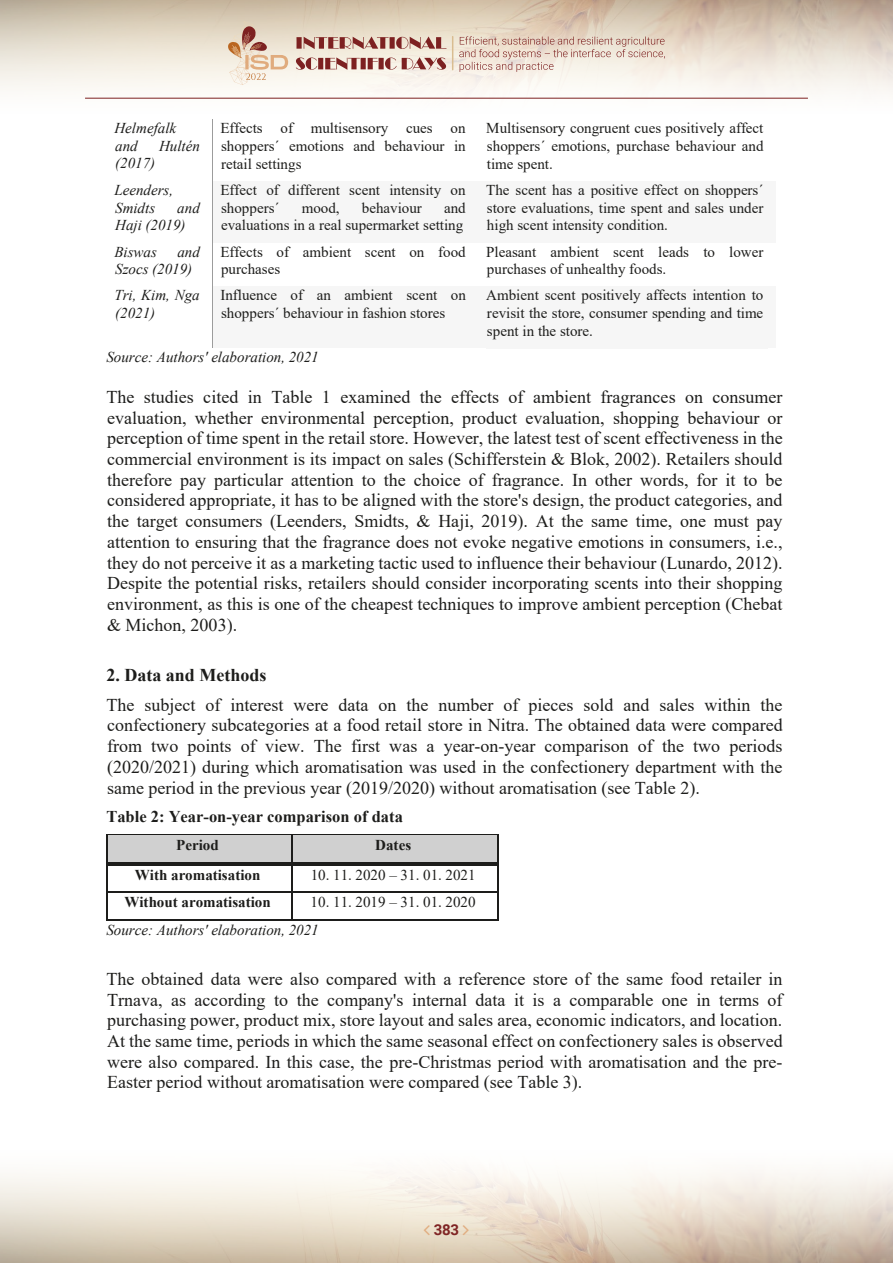
<style>
.page{position:relative;width:893px;height:1263px;background:#fff}
.page>*{position:absolute;margin:0;border:0;box-sizing:border-box;transform-origin:0 0}
.t1{font:18px/20.7px "Times New Roman";color:#1d1d1b;text-align:justify}
.t2{font:700 16.5px "Times New Roman";color:#1d1d1b}
.t3{font:15px/17.7px "Times New Roman";color:#1d1d1b;text-align:justify}
.t4{font:italic 15px/17.7px "Times New Roman";color:#1d1d1b}
.t5{font:700 15px "Times New Roman";color:#1d1d1b}
.t6{font:700 15px "Roboto";color:#802525}
.s1{font-weight:700}
.s2{font-style:normal}
</style>
<div class="page">
<hr style="left:85px;top:98px;width:723px;height:1px;background:#7d2121">
<svg style="left:228px;top:21px;width:60px;height:64px;background:#e3cdba"></svg>
<svg style="left:296px;top:57px;width:150px;height:13px;background:#c0938d"></svg>
<svg style="left:296px;top:36px;width:151px;height:13px;background:#bd9086"></svg>
<svg style="left:459px;top:36px;width:206px;height:36px;background:#e3d1c5"></svg>
<hr style="left:452px;top:37px;width:1px;height:33px;background:#d9bd91">
<hr style="left:212px;top:119px;width:1px;height:62px;background:#9c9c9c">
<div style="left:212px;top:181px;width:266px;height:61px;background:#f6f6f6"></div>
<div style="left:478px;top:181px;width:298px;height:61px;background:#f6f6f6"></div>
<hr style="left:212px;top:181px;width:1px;height:61px;background:#9c9c9c">
<hr style="left:212px;top:242px;width:1px;height:44px;background:#9c9c9c">
<div style="left:212px;top:286px;width:266px;height:62px;background:#f6f6f6"></div>
<div style="left:478px;top:286px;width:298px;height:62px;background:#f6f6f6"></div>
<hr style="left:212px;top:286px;width:1px;height:62px;background:#9c9c9c">
<div style="left:108px;top:836px;width:184px;height:26px;background:#d0d0d0"></div>
<div style="left:293px;top:836px;width:205px;height:26px;background:#d0d0d0"></div>
<hr style="left:106px;top:834px;width:186px;height:2px;background:#1d1d1b">
<hr style="left:293px;top:834px;width:205px;height:2px;background:#1d1d1b">
<hr style="left:106px;top:836px;width:2px;height:26px;background:#1d1d1b">
<hr style="left:108px;top:862px;width:184px;height:3px;background:#1d1d1b">
<hr style="left:292px;top:862px;width:206px;height:3px;background:#1d1d1b">
<hr style="left:106px;top:865px;width:2px;height:27px;background:#1d1d1b">
<hr style="left:108px;top:892px;width:184px;height:1px;background:#1d1d1b">
<hr style="left:293px;top:892px;width:205px;height:1px;background:#1d1d1b">
<hr style="left:106px;top:893px;width:2px;height:28px;background:#1d1d1b">
<hr style="left:106px;top:919px;width:186px;height:2px;background:#1d1d1b">
<svg style="left:292px;top:834px;width:1px;height:87px"></svg>
<hr style="left:293px;top:919px;width:205px;height:2px;background:#1d1d1b">
<svg style="left:498px;top:834px;width:1px;height:87px"></svg>
<svg style="left:424px;top:1225px;width:6px;height:10px"></svg>
<svg style="left:463px;top:1225px;width:6px;height:10px"></svg>
<p class="t4" style="left:114px;top:119px;width:63px">Helmefalk and</p>
<p class="t4" style="left:159px;top:137px;width:42px">Hultén</p>
<p class="t4" style="left:115px;top:154px;width:42px">(2017)</p>
<p class="t4" style="left:114px;top:181px;width:60px">Leenders,<br>Smidts</p>
<p class="t4" style="left:115px;top:198px;width:86px;text-indent:62px">and<br>Haji (2019)</p>
<p class="t3" style="left:220px;top:119px;width:247px">Effects of multisensory cues on shoppers´ emotions and behaviour in retail settings</p>
<p class="t3" style="left:486px;top:119px;width:279px">Multisensory congruent cues positively affect shoppers´ emotions, purchase behaviour and time spent.</p>
<p class="t3" style="left:220px;top:180px;width:247px">Effect of different scent intensity on shoppers´</p>
<p class="t3" style="left:221px;top:198px;width:246px;text-align:right">and<br>evaluations in a real supermarket setting</p>
<p class="t3" style="left:302px;top:198px;width:39px">mood,</p>
<p class="t3" style="left:362px;top:198px;width:62px">behaviour</p>
<p class="t3" style="left:486px;top:180px;width:279px">The scent has a positive effect on shoppers´ store evaluations, time spent and sales under high scent intensity condition.</p>
<p class="t4" style="left:115px;top:242px;width:86px;text-indent:62px">and<br>Szocs (2019)</p>
<p class="t3" style="left:220px;top:242px;width:247px">Effects of ambient scent on food purchases</p>
<p class="t3" style="left:486px;top:242px;width:279px">Pleasant ambient scent leads to lower purchases of unhealthy foods.</p>
<p class="t4" style="left:114px;top:286px;width:87px">Tri, Kim, Nga (2021)</p>
<p class="t3" style="left:220px;top:286px;width:247px">Influence of an ambient scent on shoppers´ behaviour in fashion stores</p>
<p class="t3" style="left:486px;top:286px;width:279px">Ambient scent positively affects intention to revisit the store, consumer spending and time spent in the store.</p>
<p class="t4" style="left:106px;top:348px;width:214px">Source: Authors' elaboration, 2021</p>
<p class="t1" style="left:106px;top:386px;width:678px">The studies cited in Table 1 examined the effects of ambient fragrances on consumer evaluation, whether environmental perception, product evaluation, shopping behaviour or perception of time spent in the retail store. However, the latest test of scent effectiveness in the commercial environment is its impact on sales (Schifferstein &amp; Blok, 2002). Retailers should therefore pay particular attention to the choice of fragrance. In other words, for it to be considered appropriate, it has to be aligned with the store's design, the product categories, and the target consumers (Leenders, Smidts, &amp; Haji, 2019). At the same time, one must pay attention to ensuring that the fragrance does not evoke negative emotions in consumers, i.e., they do not perceive it as a marketing tactic used to influence their behaviour (Lunardo, 2012).<br>Despite the potential risks, retailers should consider incorporating scents into their shopping environment, as this is one of the cheapest techniques to improve ambient perception (Chebat &amp; Michon, 2003).</p>
<p class="t1" style="left:106px;top:660px;width:678px;line-height:29.5px"><span class="s1">2. Data and Methods<br></span>The subject of interest were data on the number of pieces sold and sales within the</p>
<p class="t1" style="left:107px;top:714px;width:677px">confectionery subcategories at a food retail store in Nitra. The obtained data were compared from two points of view. The first was a year-on-year comparison of the two periods (2020/2021) during which aromatisation was used in the confectionery department with the same period in the previous year (2019/2020) without aromatisation (see Table 2).</p>
<p class="t2" style="left:106px;top:804px;width:298px">Table 2: Year-on-year comparison of data</p>
<p class="t5" style="left:176px;top:834px;width:44px">Period</p>
<p class="t5" style="left:375px;top:834px;width:37px">Dates</p>
<p class="t5" style="left:135px;top:864px;width:127px">With aromatisation</p>
<p class="t3" style="left:311px;top:865px;width:166px">10. 11. 2020 – 31. 01. 2021</p>
<p class="t5" style="left:124px;top:891px;width:148px">Without aromatisation</p>
<p class="t4" style="left:114px;top:242px;width:44px">Biswas</p>
<p class="t4" style="left:106px;top:888px;width:371px;line-height:27.8px;text-indent:204px"><span class="s2">10. 11. 2019 – 31. 01. 2020<br></span>Source: Authors' elaboration, 2021</p>
<p class="t1" style="left:106px;top:968px;width:678px">The obtained data were also compared with a reference store of the same food retailer in Trnava, as according to the company's internal data it is a comparable one in terms of purchasing power, product mix, store layout and sales area, economic indicators, and location.<br>At the same time, periods in which the same seasonal effect on confectionery sales is observed were also compared. In this case, the pre-Christmas period with aromatisation and the pre-Easter period without aromatisation were compared (see Table 3).</p>
<p class="t6" style="left:434px;top:1219px;width:27px">383</p>
</div>
